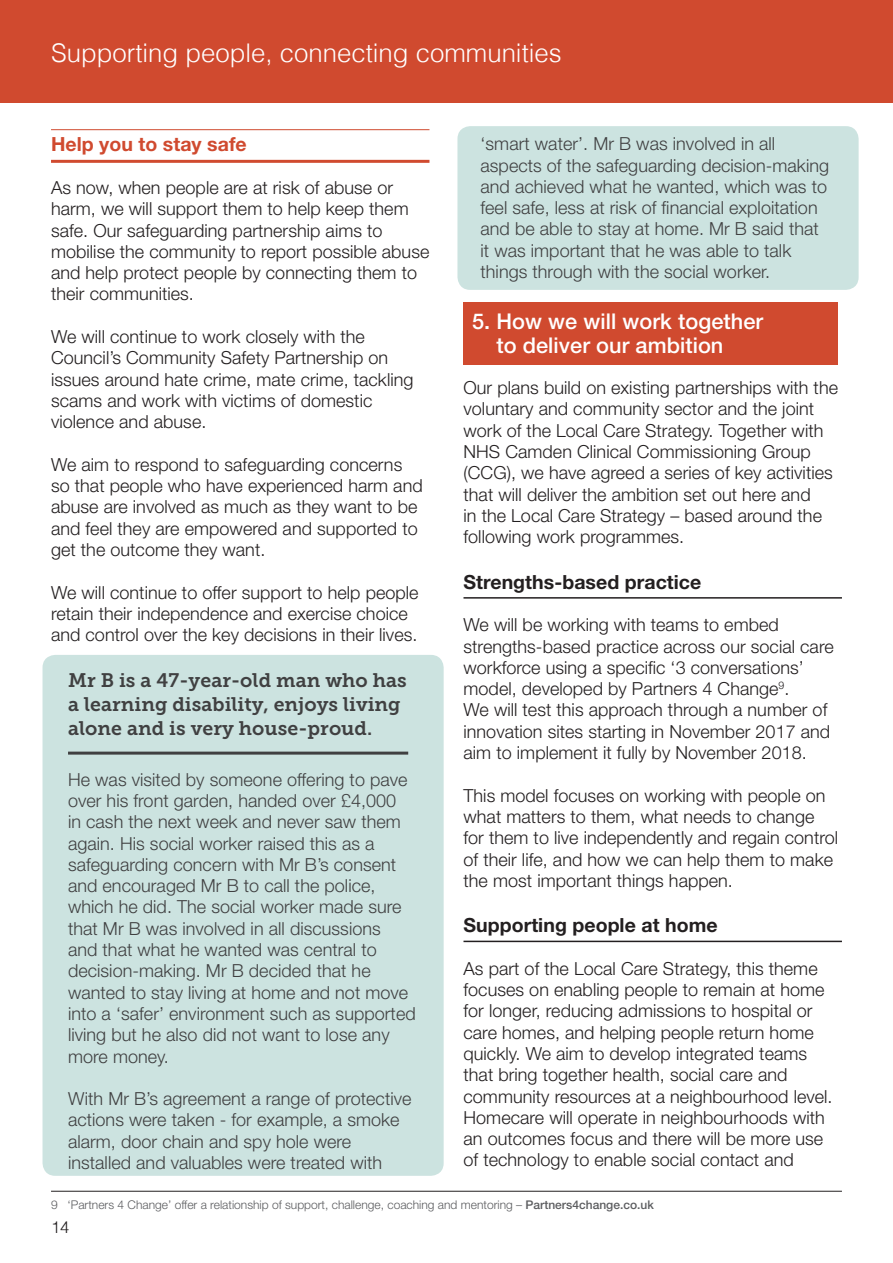
<style>
.page{position:relative;width:893px;height:1263px;background:#fff}
.page>*{position:absolute;margin:0;border:0;box-sizing:border-box;transform-origin:0 0}
.t1{font:300 25.8px "Helvetica";color:#fff}
.t2{font:500 21.75px/24px "Helvetica Neue";letter-spacing:.005em;color:#fff}
.t3{font:19.5px/24px "Museo Slab 700";letter-spacing:.005em;color:#404041}
.t4{font:700 19.5px "Helvetica Neue";letter-spacing:.005em;color:#231f20}
.t5{font:700 19.5px "Helvetica Neue";letter-spacing:.005em;color:#d04a2f}
.t6{font:300 18px/21.3px "Helvetica Neue";letter-spacing:.005em;color:#231f20}
.t7{font:300 18px/21.3px "Helvetica Neue";letter-spacing:.005em;color:#404041}
.t8{font:300 16.5px "Helvetica";color:#231f20}
.t9{font:300 12px "Helvetica Neue";color:#5c5d60}
.s1{font-weight:500}
</style>
<div class="page">
<div style="left:0;top:0;width:893px;height:103px;background:#d04a2f"></div>
<div style="left:457px;top:126px;width:402px;height:164px;background:#cce3e0;border-radius:13px"></div>
<div style="left:43px;top:655px;width:401px;height:521px;background:#cce3e0;border-radius:13px"></div>
<hr style="left:51px;top:129px;width:378px;height:1px;background:#d04a2f">
<hr style="left:51px;top:160px;width:378px;height:3px;background:#d04a2f">
<hr style="left:68px;top:752px;width:340px;height:3px;background:#404041">
<hr style="left:51px;top:1191px;width:791px;height:1px;background:#231f20">
<div style="left:463px;top:302px;width:375px;height:63px;background:#d04a2f"></div>
<hr style="left:463px;top:597px;width:379px;height:2px;background:#231f20">
<hr style="left:463px;top:941px;width:379px;height:1px;background:#231f20">
<h1 class="t1" style="left:51px;top:42px;width:512px">Supporting people, connecting communities</h1>
<p class="t5" style="left:51px;top:137px;width:197px">Help you to stay safe</p>
<p class="t6" style="left:51px;top:179px;width:380px">As now, when people are at risk of abuse or harm, we will support them to help keep them safe. Our safeguarding partnership aims to mobilise the community to report possible abuse and help protect people by connecting them to their communities.</p>
<p class="t6" style="left:51px;top:328px;width:364px">We will continue to work closely with the Council’s Community Safety Partnership on issues around hate crime, mate crime, tackling scams and work with victims of domestic violence and abuse.</p>
<p class="t6" style="left:51px;top:456px;width:373px">We aim to respond to safeguarding concerns so that people who have experienced harm and abuse are involved as much as they want to be and feel they are empowered and supported to get the outcome they want.</p>
<p class="t6" style="left:51px;top:584px;width:369px">We will continue to offer support to help people retain their independence and exercise choice and control over the key decisions in their lives.</p>
<p class="t3" style="left:68px;top:670px;width:340px">Mr B is a 47-year-old man who has a learning disability, enjoys living alone and is very house-proud.</p>
<p class="t7" style="left:68px;top:771px;width:349px">He was visited by someone offering to pave over his front garden, handed over £4,000<br>in cash the next week and never saw them again. His social worker raised this as a safeguarding concern with Mr B’s consent and encouraged Mr B to call the police, which he did. The social worker made sure that Mr B was involved in all discussions<br>and that what he wanted was central to decision-making. Mr B decided that he wanted to stay living at home and not move into a ‘safer’ environment such as supported living but he also did not want to lose any more money.</p>
<p class="t7" style="left:68px;top:1090px;width:345px">With Mr B’s agreement a range of protective actions were taken - for example, a smoke alarm, door chain and spy hole were installed and valuables were treated with</p>
<p class="t9" style="left:51px;top:1200px;width:604px">9 ‘Partners 4 Change’ offer a relationship of support, challenge, coaching and mentoring – <span class="s1">Partners4change.co.uk</span></p>
<p class="t7" style="left:480px;top:136px;width:350px">‘smart water’. Mr B was involved in all aspects of the safeguarding decision-making and achieved what he wanted, which was to feel safe, less at risk of financial exploitation and be able to stay at home. Mr B said that it was important that he was able to talk things through with the social worker.</p>
<p class="t2" style="left:496px;top:312px;width:268px;text-indent:-24px">5. How we will work together to deliver our ambition</p>
<p class="t6" style="left:463px;top:379px;width:376px">Our plans build on existing partnerships with the voluntary and community sector and the joint work of the Local Care Strategy. Together with NHS Camden Clinical Commissioning Group (CCG), we have agreed a series of key activities that will deliver the ambition set out here and<br>in the Local Care Strategy – based around the following work programmes.</p>
<p class="t4" style="left:463px;top:575px;width:239px">Strengths-based practice</p>
<p class="t6" style="left:463px;top:616px;width:372px">We will be working with teams to embed strengths-based practice across our social care workforce using a specific ‘3 conversations’ model, developed by Partners 4 Change<sup>9</sup>.<br>We will test this approach through a number of innovation sites starting in November 2017 and aim to implement it fully by November 2018.</p>
<p class="t6" style="left:463px;top:787px;width:376px">This model focuses on working with people on what matters to them, what needs to change for them to live independently and regain control of their life, and how we can help them to make the most important things happen.</p>
<p class="t4" style="left:463px;top:918px;width:256px">Supporting people at home</p>
<p class="t6" style="left:463px;top:960px;width:371px">As part of the Local Care Strategy, this theme focuses on enabling people to remain at home for longer, reducing admissions to hospital or care homes, and helping people return home quickly. We aim to develop integrated teams that bring together health, social care and community resources at a neighbourhood level.<br>Homecare will operate in neighbourhoods with an outcomes focus and there will be more use of technology to enable social contact and</p>
<p class="t8" style="left:51px;top:1221px;width:20px">14</p>
</div>
